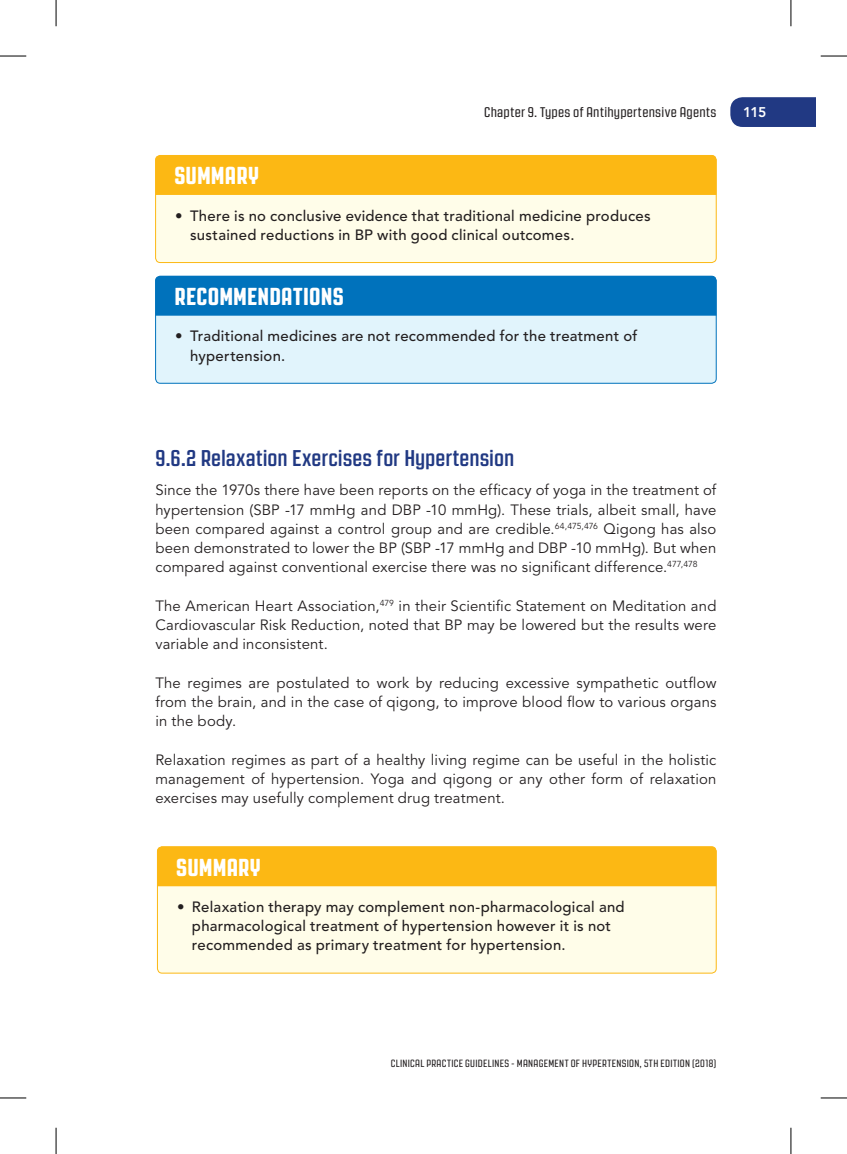
<style>
.page{position:relative;width:847px;height:1154px;background:#fff}
.page>*{position:absolute;margin:0;border:0;box-sizing:border-box;transform-origin:0 0}
.t1{font:800 24.5px "Revolution Gothic";letter-spacing:.005em;color:#fff}
.t2{font:700 22.75px "Revolution Gothic";color:#213983}
.t3{font:14.88px/19.2px "Avenir LT Std";letter-spacing:.01em;color:#231f20;text-align:justify}
.t4{font:500 14.88px/19.2px "Avenir LT Std";letter-spacing:.02em;color:#231f20}
.t5{font:14px "Revolution Gothic";letter-spacing:.02em;color:#231f20}
.t6{font:800 14px "Avenir LT Std";color:#fff}
.t7{font:10.5px "Revolution Gothic";letter-spacing:.03em;color:#231f20}
</style>
<div class="page">
<div style="left:155px;top:155px;width:561px;height:107px;background:#fffde9;border-radius:5px"></div>
<div style="left:155px;top:155px;width:561px;height:108px;border:1px solid #fcb814;border-radius:5px"></div>
<div style="left:155px;top:276px;width:561px;height:107px;background:#e1f4fc;border-radius:5px"></div>
<div style="left:155px;top:276px;width:561px;height:107px;border:1px solid #0072bc;border-radius:5px"></div>
<div style="left:155px;top:155px;width:561px;height:40px;background:#fcb814"></div>
<div style="left:155px;top:276px;width:561px;height:40px;background:#0072bc"></div>
<div style="left:157px;top:847px;width:559px;height:126px;background:#fffde9;border-radius:5px"></div>
<div style="left:157px;top:846px;width:559px;height:127px;border:1px solid #fcb814;border-radius:5px"></div>
<div style="left:157px;top:846px;width:559px;height:40px;background:#fcb814"></div>
<div style="left:730px;top:97px;width:85px;height:30px;background:#213983"></div>
<svg style="left:0;top:56px;width:26px;height:1px"></svg>
<svg style="left:820px;top:56px;width:26px;height:1px"></svg>
<svg style="left:0;top:1097px;width:26px;height:1px"></svg>
<svg style="left:820px;top:1097px;width:26px;height:1px"></svg>
<svg style="left:56px;top:0;width:1px;height:26px"></svg>
<svg style="left:56px;top:1128px;width:1px;height:26px"></svg>
<svg style="left:790px;top:0;width:1px;height:26px"></svg>
<svg style="left:790px;top:1128px;width:1px;height:26px"></svg>
<h1 class="t1" style="left:174px;top:162px;width:86px">SUMMARY</h1>
<p class="t5" style="left:484px;top:104px;width:233px">Chapter 9. Types of Antihypertensive Agents</p>
<p class="t4" style="left:190px;top:206px;width:462px;text-indent:-15px">• There is no conclusive evidence that traditional medicine produces sustained reductions in BP with good clinical outcomes.</p>
<h1 class="t1" style="left:174px;top:283px;width:171px">RECOMMENDATIONS</h1>
<p class="t4" style="left:190px;top:327px;width:448px;text-indent:-15px">• Traditional medicines are not recommended for the treatment of hypertension.</p>
<p class="t6" style="left:742px;top:104px;width:25px">115</p>
<h2 class="t2" style="left:155px;top:446px;width:360px">9.6.2 Relaxation Exercises for Hypertension</h2>
<p class="t3" style="left:155px;top:481px;width:562px">Since the 1970s there have been reports on the efficacy of yoga in the treatment of hypertension (SBP -17 mmHg and DBP -10 mmHg). These trials, albeit small, have been compared against a control group and are credible.<sup>64,475,476</sup> Qigong has also been demonstrated to lower the BP (SBP -17 mmHg and DBP -10 mmHg). But when compared against conventional exercise there was no significant difference.<sup>477,478</sup></p>
<p class="t3" style="left:155px;top:596px;width:562px">The American Heart Association,<sup>479</sup> in their Scientific Statement on Meditation and Cardiovascular Risk Reduction, noted that BP may be lowered but the results were variable and inconsistent.</p>
<p class="t3" style="left:155px;top:673px;width:562px">The regimes are postulated to work by reducing excessive sympathetic outflow from the brain, and in the case of qigong, to improve blood flow to various organs in the body.</p>
<p class="t3" style="left:155px;top:750px;width:562px">Relaxation regimes as part of a healthy living regime can be useful in the holistic management of hypertension. Yoga and qigong or any other form of relaxation exercises may usefully complement drug treatment.</p>
<h1 class="t1" style="left:176px;top:853px;width:86px">SUMMARY</h1>
<p class="t4" style="left:192px;top:897px;width:434px;text-indent:-15px">• Relaxation therapy may complement non-pharmacological and pharmacological treatment of hypertension however it is not recommended as primary treatment for hypertension.</p>
<p class="t7" style="left:391px;top:1057px;width:327px">CLINICAL PRACTICE GUIDELINES - MANAGEMENT OF HYPERTENSION, 5TH EDITION (2018)</p>
</div>
